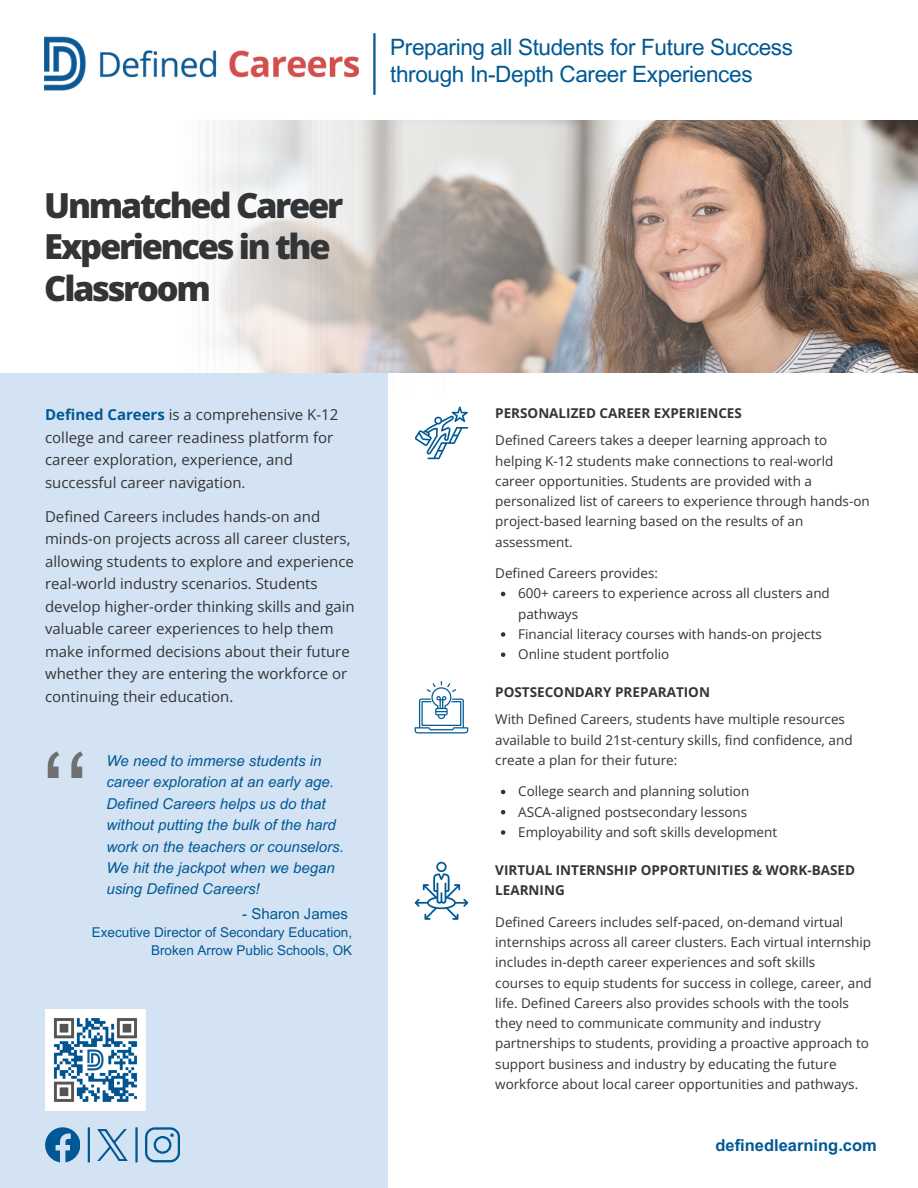
<style>
.page{position:relative;width:918px;height:1188px;background:#fff}
.page>*{position:absolute;margin:0;border:0;box-sizing:border-box;transform-origin:0 0}
.t1{font:114.15px "Arial MT Pro";color:#707070}
.t2{font:800 34.5px/41.2px "Open Sans";letter-spacing:-.07em;color:#333436}
.t3{font:22.5px/27px "Arial MT Pro";letter-spacing:-.015em;color:#005994}
.t4{font:700 16.5px "Arial MT Pro";color:#005994}
.t5{font:15px/22.5px "Open Sans";color:#333436}
.t6{font:italic 15px/21.3px "Arial MT Pro";color:#005994}
.t7{font:15px "Arial MT Pro";color:#005994}
.t8{font:13.5px/20.2px "Open Sans";color:#333436}
.t9{font:700 13.5px/20.2px "Open Sans";color:#333436}
.t10{font:13.5px/18px "Arial MT Pro";color:#005994;text-align:right}
.s1{font-weight:700;color:#005994}
</style>
<div class="page">
<img style="left:198px;top:120px;width:720px;height:275px">
<div style="left:0;top:373px;width:387px;height:815px;background:#d4e3f4"></div>
<svg style="left:45px;top:1127px;width:35px;height:35px"></svg>
<hr style="left:88px;top:1127px;width:2px;height:35px;background:#005994">
<img style="left:98px;top:1130px;width:29px;height:30px">
<hr style="left:135px;top:1127px;width:3px;height:35px;background:#005994">
<svg style="left:145px;top:1127px;width:35px;height:35px"></svg>
<img style="left:45px;top:1010px;width:100px;height:100px">
<svg style="left:501px;top:592px;width:4px;height:4px"></svg>
<svg style="left:501px;top:632px;width:4px;height:5px"></svg>
<svg style="left:501px;top:652px;width:4px;height:5px"></svg>
<svg style="left:501px;top:790px;width:4px;height:4px"></svg>
<svg style="left:501px;top:810px;width:4px;height:4px"></svg>
<svg style="left:501px;top:830px;width:4px;height:5px"></svg>
<svg style="left:415px;top:862px;width:53px;height:58px"></svg>
<svg style="left:415px;top:681px;width:53px;height:52px"></svg>
<svg style="left:415px;top:406px;width:53px;height:53px"></svg>
<img style="left:44px;top:37px;width:314px;height:54px">
<hr style="left:373px;top:33px;width:3px;height:62px;background:#005994">
<p class="t2" style="left:44px;top:184px;width:300px">Unmatched Career<br>Experiences in the<br>Classroom</p>
<p class="t3" style="left:390px;top:36px;width:404px">Preparing all Students for Future Success through In-Depth Career Experiences</p>
<p class="t5" style="left:45px;top:403px;width:295px"><span class="s1">Defined Careers</span> is a comprehensive K-12 college and career readiness platform for career exploration, experience, and successful career navigation.</p>
<h1 class="t5" style="left:45px;top:505px;width:311px">Defined Careers includes hands-on and minds-on projects across all career clusters, allowing students to explore and experience real-world industry scenarios. Students develop higher-order thinking skills and gain valuable career experiences to help them make informed decisions about their future whether they are entering the workforce or continuing their education.</h1>
<p class="t1" style="left:40px;top:752px;width:50px">‘‘</p>
<h4 class="t6" style="left:106px;top:752px;width:239px">We need to immerse students in career exploration at an early age.<br>Defined Careers helps us do that without putting the bulk of the hard work on the teachers or counselors.<br>We hit the jackpot when we began using Defined Careers!</h4>
<p class="t7" style="left:242px;top:908px;width:107px">- Sharon James</p>
<p class="t10" style="left:92px;top:925px;width:262px">Executive Director of Secondary Education,<br>Broken Arrow Public Schools, OK</p>
<p class="t9" style="left:495px;top:403px;width:248px">PERSONALIZED CAREER EXPERIENCES</p>
<p class="t8" style="left:495px;top:430px;width:376px">Defined Careers takes a deeper learning approach to helping K-12 students make connections to real-world career opportunities. Students are provided with a personalized list of careers to experience through hands-on project-based learning based on the results of an assessment.</p>
<p class="t8" style="left:518px;top:563px;width:313px;text-indent:-23px">Defined Careers provides:<br>600+ careers to experience across all clusters and pathways<br>Financial literacy courses with hands-on projects Online student portfolio</p>
<p class="t9" style="left:495px;top:682px;width:216px">POSTSECONDARY PREPARATION</p>
<p class="t8" style="left:495px;top:709px;width:359px">With Defined Careers, students have multiple resources available to build 21st-century skills, find confidence, and create a plan for their future:</p>
<p class="t8" style="left:518px;top:781px;width:261px">College search and planning solution<br>ASCA-aligned postsecondary lessons<br>Employability and soft skills development</p>
<p class="t9" style="left:495px;top:860px;width:361px">VIRTUAL INTERNSHIP OPPORTUNITIES &amp; WORK-BASED<br>LEARNING</p>
<p class="t8" style="left:495px;top:912px;width:378px">Defined Careers includes self-paced, on-demand virtual internships across all career clusters. Each virtual internship includes in-depth career experiences and soft skills<br>courses to equip students for success in college, career, and life. Defined Careers also provides schools with the tools they need to communicate community and industry partnerships to students, providing a proactive approach to support business and industry by educating the future workforce about local career opportunities and pathways.</p>
<h4 class="t4" style="left:716px;top:1139px;width:163px">definedlearning.com</h4>
</div>
